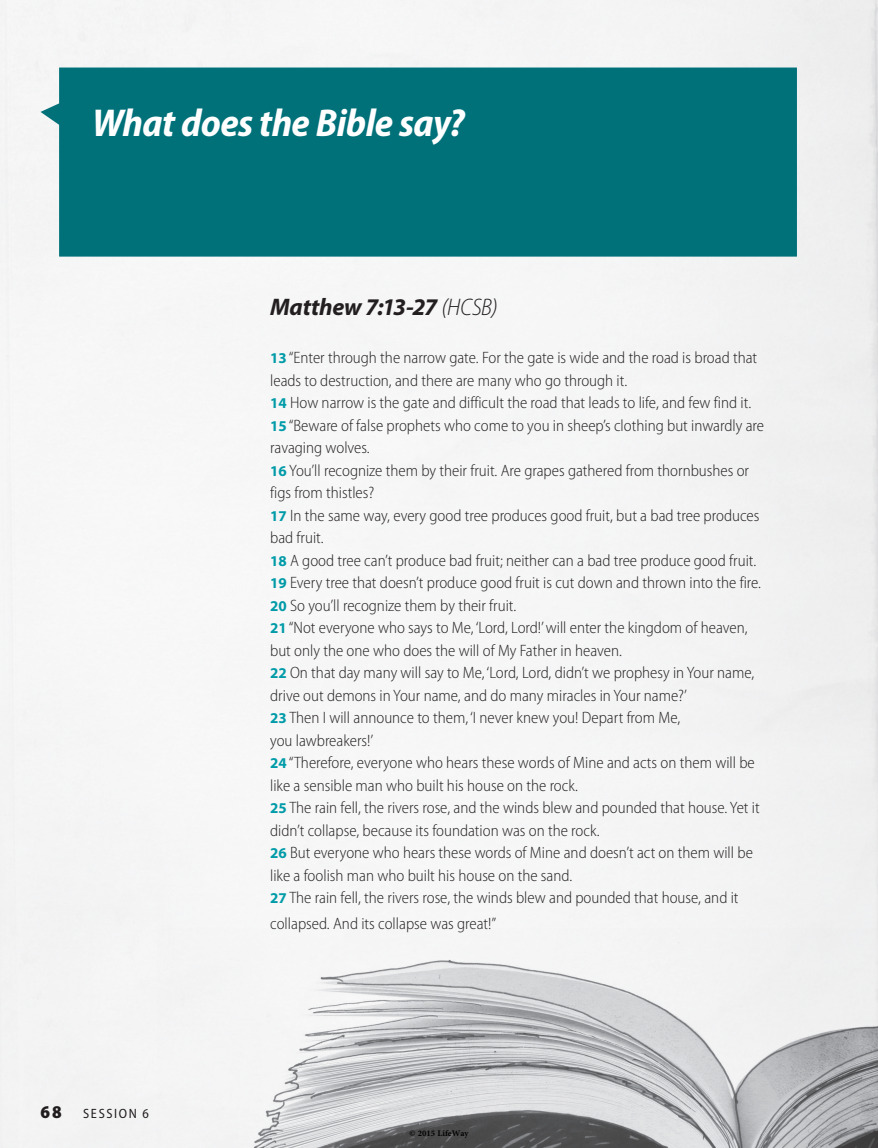
<style>
.page{position:relative;width:878px;height:1148px;background:#f5f6f6}
.page>*{position:absolute;margin:0;border:0;box-sizing:border-box;transform-origin:0 0}
.t1{font:italic 700 semi-condensed 39px "Myriad Pro";letter-spacing:-.015em;color:#fff}
.t2{font:italic 700 24px "Myriad Pro";letter-spacing:-.01em;color:#231f20}
.t3{font:900 semi-condensed 18px "Myriad Pro";color:#231f20}
.t4{font:300 semi-condensed 16.5px/22.5px "Myriad Pro";color:#231f20}
.t5{font:semi-condensed 13.5px "Myriad Pro";letter-spacing:.12em;color:#231f20}
.t6{font:700 12px "Adobe Arabic";color:#000}
.s1{font-weight:300;font-stretch:semi-condensed}
.s2{font-weight:700;font-stretch:normal;font-size:15px;color:#009ba8}
</style>
<div class="page">
<img style="left:157px;top:928px;width:721px;height:220px">
<div style="left:41px;top:68px;width:756px;height:188px;background:#007079"></div>
<h1 class="t1" style="left:92px;top:101px;width:374px">What does the Bible say?</h1>
<p class="t3" style="left:40px;top:1102px;width:23px">68</p>
<p class="t5" style="left:83px;top:1106px;width:67px">SESSION 6</p>
<h2 class="t2" style="left:270px;top:294px;width:229px">Matthew 7:13-27 <span class="s1">(HCSB)</span></h2>
<p class="t4" style="left:270px;top:347px;width:495px"><span class="s2">13</span> “Enter through the narrow gate. For the gate is wide and the road is broad that leads to destruction, and there are many who go through it.<br><span class="s2">14</span> How narrow is the gate and difficult the road that leads to life, and few find it.<br><span class="s2">15</span> “Beware of false prophets who come to you in sheep’s clothing but inwardly are ravaging wolves.<br><span class="s2">16</span> You’ll recognize them by their fruit. Are grapes gathered from thornbushes or figs from thistles?<br><span class="s2">17</span> In the same way, every good tree produces good fruit, but a bad tree produces bad fruit.<br><span class="s2">18</span> A good tree can’t produce bad fruit; neither can a bad tree produce good fruit.<br><span class="s2">19</span> Every tree that doesn’t produce good fruit is cut down and thrown into the fire.<br><span class="s2">20</span> So you’ll recognize them by their fruit.<br><span class="s2">21</span> “Not everyone who says to Me, ‘Lord, Lord!’ will enter the kingdom of heaven, but only the one who does the will of My Father in heaven.<br><span class="s2">22</span> On that day many will say to Me, ‘Lord, Lord, didn’t we prophesy in Your name, drive out demons in Your name, and do many miracles in Your name?’<br><span class="s2">23</span> Then I will announce to them, ‘I never knew you! Depart from Me,<br>you lawbreakers!’<br><span class="s2">24</span> “Therefore, everyone who hears these words of Mine and acts on them will be like a sensible man who built his house on the rock.<br><span class="s2">25</span> The rain fell, the rivers rose, and the winds blew and pounded that house. Yet it didn’t collapse, because its foundation was on the rock.<br><span class="s2">26</span> But everyone who hears these words of Mine and doesn’t act on them will be like a foolish man who built his house on the sand.<br><span class="s2">27</span> The rain fell, the rivers rose, the winds blew and pounded that house, and it</p>
<p class="t4" style="left:270px;top:912px;width:227px">collapsed. And its collapse was great!”</p>
<p class="t6" style="left:409px;top:1124px;width:61px">© 2015 LifeWay</p>
</div>
